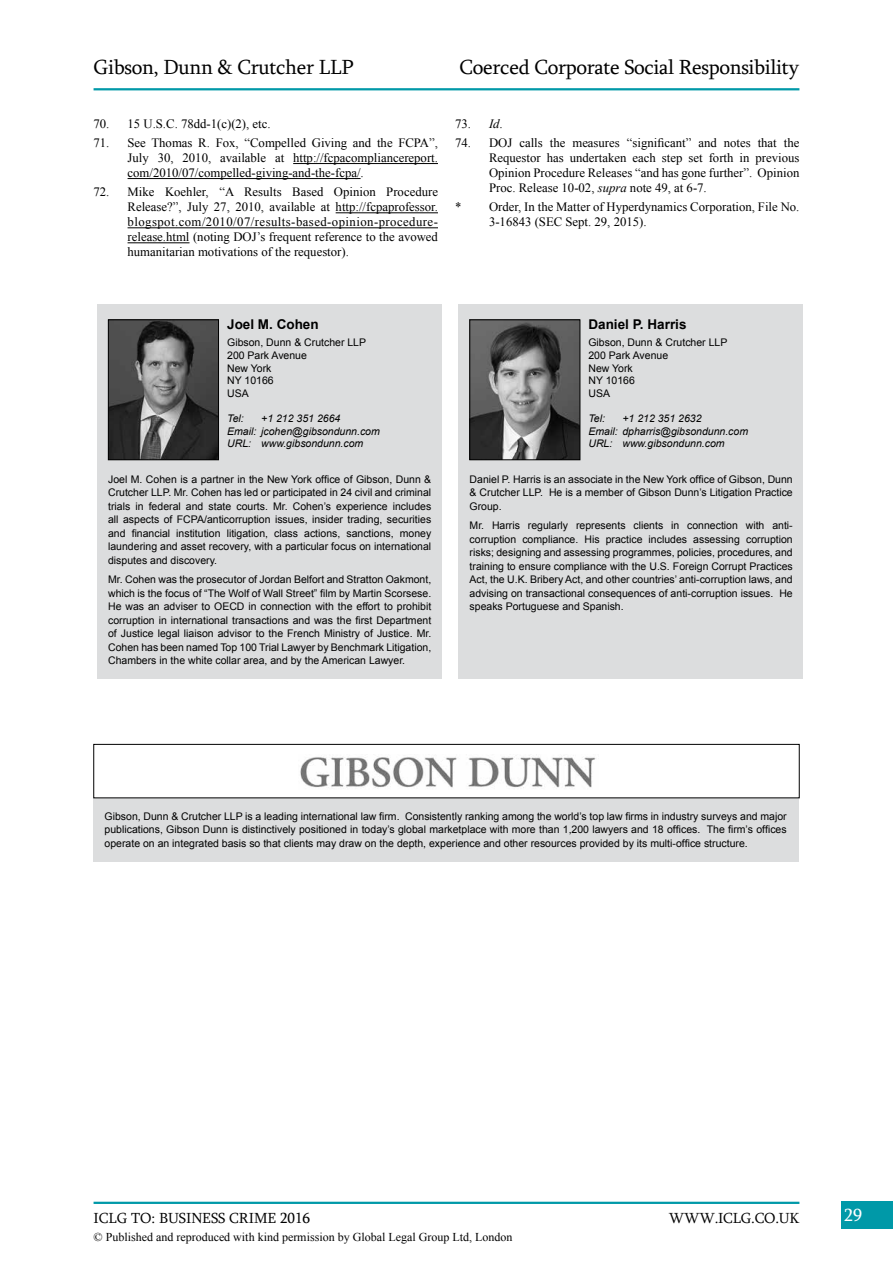
<style>
.page{position:relative;width:893px;height:1263px;background:#fff}
.page>*{position:absolute;margin:0;border:0;box-sizing:border-box;transform-origin:0 0}
.t1{font:21px "Sylfaen";letter-spacing:-.015em;color:#000}
.t2{font:18px "Sylfaen";color:#fff}
.t3{font:15px "Sylfaen";color:#000}
.t4{font:700 13.5px "Arial";color:#000}
.t5{font:12.75px/15px "Times New Roman";color:#000;text-align:justify}
.t6{font:12px "Times New Roman";color:#000}
.t7{font:10.5px/13.5px "Arial";color:#000;text-align:justify}
.t8{font:italic 10.5px/12.6px "Arial";color:#000}
.s1{font-style:italic}
</style>
<div class="page">
<div style="left:841px;top:1201px;width:52px;height:28px;background:#0099a8"></div>
<hr style="left:94px;top:1202px;width:705px;height:2px;background:#0099a8">
<hr style="left:94px;top:88px;width:705px;height:2px;background:#0099a8">
<hr style="left:293px;top:163px;width:145px;height:1px;background:#000">
<hr style="left:128px;top:178px;width:233px;height:1px;background:#000">
<hr style="left:336px;top:212px;width:102px;height:1px;background:#000">
<hr style="left:128px;top:227px;width:310px;height:1px;background:#000">
<hr style="left:128px;top:242px;width:62px;height:1px;background:#000">
<div style="left:94px;top:798px;width:705px;height:64px;background:#dcddde"></div>
<img style="left:300px;top:757px;width:296px;height:31px">
<div style="left:94px;top:744px;width:705px;height:54px;border:1px solid #000"></div>
<div style="left:97px;top:305px;width:344px;height:374px;background:#dcddde"></div>
<img style="left:110px;top:322px;width:107px;height:136px">
<div style="left:108px;top:320px;width:111px;height:140px;border:1px solid #000"></div>
<div style="left:459px;top:305px;width:344px;height:374px;background:#dcddde"></div>
<img style="left:472px;top:322px;width:106px;height:136px">
<div style="left:470px;top:320px;width:110px;height:140px;border:1px solid #000"></div>
<h1 class="t1" style="left:94px;top:53px;width:262px">Gibson, Dunn &amp; Crutcher LLP</h1>
<h1 class="t1" style="left:460px;top:53px;width:341px">Coerced Corporate Social Responsibility</h1>
<p class="t5" style="left:455px;top:116px;width:49px">73. <span class="s1">Id</span>.</p>
<p class="t5" style="left:489px;top:135px;width:312px;text-indent:-34px">74. DOJ calls the measures “significant” and notes that the Requestor has undertaken each step set forth in previous Opinion Procedure Releases “and has gone further”. Opinion Proc. Release 10-02, <span class="s1">supra</span> note 49, at 6-7.</p>
<p class="t5" style="left:489px;top:199px;width:312px;text-indent:-34px">* Order, In the Matter of Hyperdynamics Corporation, File No.<br>3-16843 (SEC Sept. 29, 2015).</p>
<p class="t5" style="left:94px;top:116px;width:179px">70. 15 U.S.C. 78dd-1(c)(2), etc.</p>
<p class="t5" style="left:128px;top:135px;width:312px;text-indent:-34px">71. See Thomas R. Fox, “Compelled Giving and the FCPA”, July 30, 2010, available at http://fcpacompliancereport. com/2010/07/compelled-giving-and-the-fcpa/.</p>
<p class="t5" style="left:128px;top:184px;width:312px;text-indent:-34px">72. Mike Koehler, “A Results Based Opinion Procedure Release?”, July 27, 2010, available at http://fcpaprofessor. blogspot.com/2010/07/results-based-opinion-procedure&shy;release.html (noting DOJ’s frequent reference to the avowed humanitarian motivations of the requestor).</p>
<p class="t4" style="left:227px;top:316px;width:93px">Joel M. Cohen</p>
<p class="t7" style="left:227px;top:336px;width:140px;line-height:12.6px;text-align:left">Gibson, Dunn &amp; Crutcher LLP<br>200 Park Avenue<br>New York<br>NY 10166<br>USA</p>
<p class="t8" style="left:227px;top:412px;width:18px">Tel:</p>
<p class="t8" style="left:227px;top:412px;width:154px;text-indent:34px">+1 212 351 2664<br>Email: jcohen@gibsondunn.com<br>URL: www.gibsondunn.com</p>
<p class="t7" style="left:108px;top:472px;width:325px">Joel M. Cohen is a partner in the New York office of Gibson, Dunn &amp; Crutcher LLP. Mr. Cohen has led or participated in 24 civil and criminal trials in federal and state courts. Mr. Cohen’s experience includes all aspects of FCPA/anticorruption issues, insider trading, securities and financial institution litigation, class actions, sanctions, money laundering and asset recovery, with a particular focus on international disputes and discovery.</p>
<p class="t7" style="left:108px;top:573px;width:325px">Mr. Cohen was the prosecutor of Jordan Belfort and Stratton Oakmont, which is the focus of “The Wolf of Wall Street” film by Martin Scorsese.<br>He was an adviser to OECD in connection with the effort to prohibit corruption in international transactions and was the first Department of Justice legal liaison advisor to the French Ministry of Justice. Mr.<br>Cohen has been named Top 100 Trial Lawyer by Benchmark Litigation, Chambers in the white collar area, and by the American Lawyer.</p>
<p class="t4" style="left:588px;top:316px;width:100px">Daniel P. Harris</p>
<p class="t7" style="left:588px;top:336px;width:140px;line-height:12.6px;text-align:left">Gibson, Dunn &amp; Crutcher LLP<br>200 Park Avenue<br>New York<br>NY 10166<br>USA</p>
<p class="t8" style="left:588px;top:412px;width:18px">Tel:</p>
<p class="t8" style="left:588px;top:412px;width:161px;text-indent:34px">+1 212 351 2632<br>Email: dpharris@gibsondunn.com<br>URL: www.gibsondunn.com</p>
<p class="t7" style="left:470px;top:472px;width:325px">Daniel P. Harris is an associate in the New York office of Gibson, Dunn &amp; Crutcher LLP. He is a member of Gibson Dunn’s Litigation Practice Group.</p>
<p class="t7" style="left:470px;top:519px;width:325px">Mr. Harris regularly represents clients in connection with anti&shy;corruption compliance. His practice includes assessing corruption risks; designing and assessing programmes, policies, procedures, and training to ensure compliance with the U.S. Foreign Corrupt Practices Act, the U.K. Bribery Act, and other countries’ anti-corruption laws, and advising on transactional consequences of anti-corruption issues. He speaks Portuguese and Spanish.</p>
<p class="t7" style="left:105px;top:809px;width:684px">Gibson, Dunn &amp; Crutcher LLP is a leading international law firm. Consistently ranking among the world’s top law firms in industry surveys and major publications, Gibson Dunn is distinctively positioned in today’s global marketplace with more than 1,200 lawyers and 18 offices. The firm’s offices operate on an integrated basis so that clients may draw on the depth, experience and other resources provided by its multi-office structure.</p>
<h3 class="t3" style="left:94px;top:1208px;width:218px">ICLG TO: BUSINESS CRIME 2016</h3>
<h3 class="t3" style="left:669px;top:1208px;width:132px">WWW.ICLG.CO.UK</h3>
<h2 class="t2" style="left:844px;top:1202px;width:19px">29</h2>
<p class="t6" style="left:94px;top:1229px;width:420px">© Published and reproduced with kind permission by Global Legal Group Ltd, London</p>
</div>
